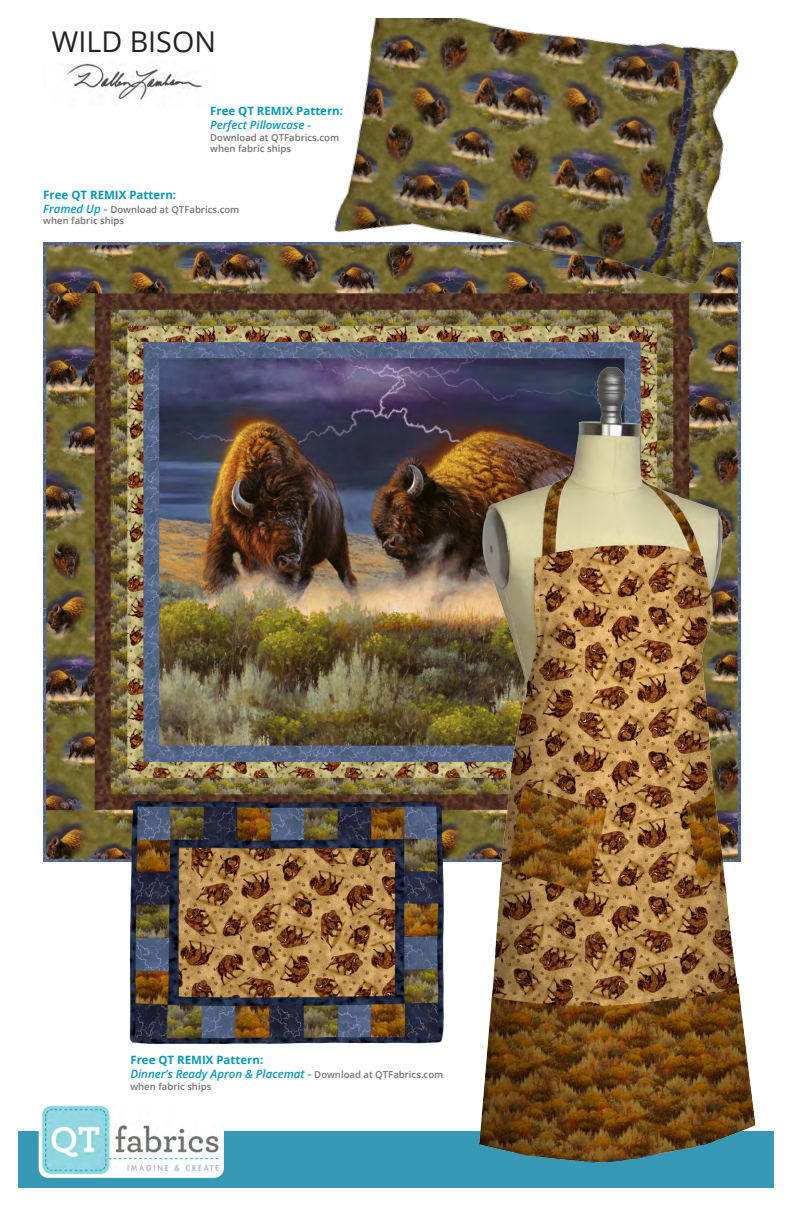
<style>
.page{position:relative;width:792px;height:1224px;background:#fff}
.page>*{position:absolute;margin:0;border:0;box-sizing:border-box;transform-origin:0 0}
.t1{font:28.7px "Open Sans";color:#231f20}
.t2{font:italic 600 11.5px/13.8px "Open Sans";color:#0099b8}
.t3{font:700 11.5px/13.8px "Open Sans";color:#0099b8}
.t4{font:600 9.6px/11.5px "Open Sans";color:#717371}
.s1{font-weight:600;font-style:italic}
.s2{font-weight:600}
.s3{font-style:italic;font-size:11.5px;color:#0099b8}
.s4{font-weight:700;font-style:normal}
.s5{font-style:normal;font-size:9.6px;color:#717371}
</style>
<div class="page">
<img style="left:43px;top:242px;width:697px;height:620px">
<div style="left:18px;top:1131px;width:756px;height:57px;background:#3798b5"></div>
<img style="left:38px;top:1103px;width:186px;height:75px">
<img style="left:114px;top:787px;width:345px;height:257px">
<img style="left:319px;top:18px;width:422px;height:283px">
<img style="left:459px;top:336px;width:296px;height:827px">
<img style="left:67px;top:61px;width:136px;height:43px">
<h1 class="t1" style="left:52px;top:22px;width:166px">WILD BISON</h1>
<p class="t3" style="left:210px;top:104px;width:134px">Free QT REMIX Pattern:<br><span class="s1">Perfect Pillowcase</span> <span class="s2">-</span></p>
<p class="t4" style="left:210px;top:131px;width:131px">Download at QTFabrics.com when fabric ships</p>
<p class="t3" style="left:43px;top:187px;width:134px">Free QT REMIX Pattern:</p>
<p class="t4" style="left:43px;top:203px;width:198px"><span class="s3">Framed Up -</span> Download at QTFabrics.com when fabric ships</p>
<p class="t2" style="left:130px;top:1053px;width:314px"><span class="s4">Free QT REMIX Pattern:<br></span>Dinner’s Ready Apron &amp; Placemat - <span class="s5">Download at QTFabrics.com</span></p>
<p class="t4" style="left:130px;top:1080px;width:82px">when fabric ships</p>
</div>
